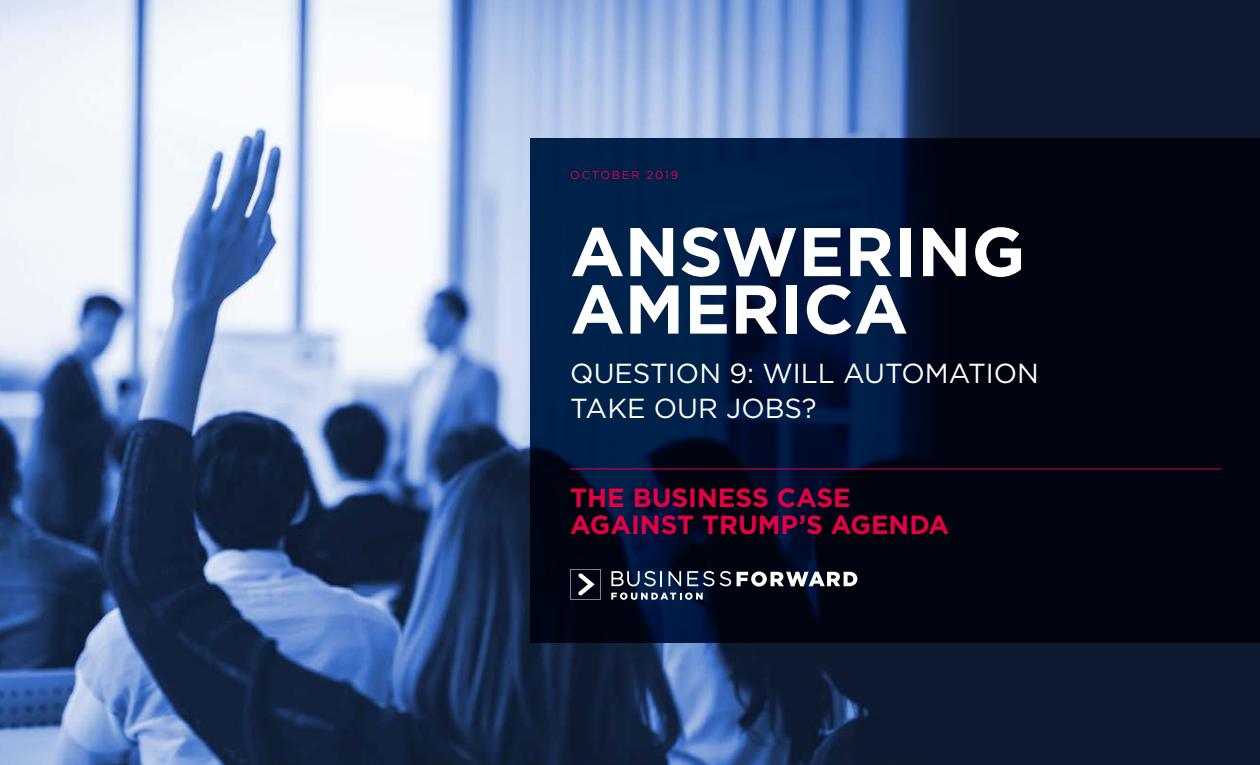
<style>
.page{position:relative;width:1260px;height:765px;background:#fff}
.page>*{position:absolute;margin:0;border:0;box-sizing:border-box;transform-origin:0 0}
.t1{font:700 68.75px/57.5px "Gotham";color:#fff}
.t2{font:27.5px/35px "Gotham";color:#fff}
.t3{font:700 26.25px/27.5px "Gotham";color:#e40041}
.t4{font:11.5px "Gotham";letter-spacing:.15em;color:#e40041}
</style>
<div class="page">
<img style="left:0;top:0;width:1260px;height:765px">
<svg style="left:530px;top:139px;width:730px;height:504px;fill:#00040f"></svg>
<svg style="left:611px;top:571px;width:51px;height:15px"></svg>
<svg style="left:669px;top:571px;width:12px;height:15px"></svg>
<svg style="left:687px;top:571px;width:27px;height:15px"></svg>
<svg style="left:720px;top:571px;width:11px;height:15px"></svg>
<svg style="left:737px;top:571px;width:120px;height:16px"></svg>
<svg style="left:611px;top:593px;width:92px;height:7px"></svg>
<svg style="left:570px;top:569px;width:31px;height:31px"></svg>
<hr style="left:570px;top:469px;width:652px;height:1px;background:#e40041">
<p class="t4" style="left:570px;top:167px;width:109px">OCTOBER 2019</p>
<h1 class="t1" style="left:570px;top:223px;width:457px">ANSWERING<br>AMERICA</h1>
<p class="t2" style="left:570px;top:355px;width:470px">QUESTION 9: WILL AUTOMATION<br>TAKE OUR JOBS?</p>
<p class="t3" style="left:570px;top:484px;width:380px">THE BUSINESS CASE<br>AGAINST TRUMP’S AGENDA</p>
</div>
